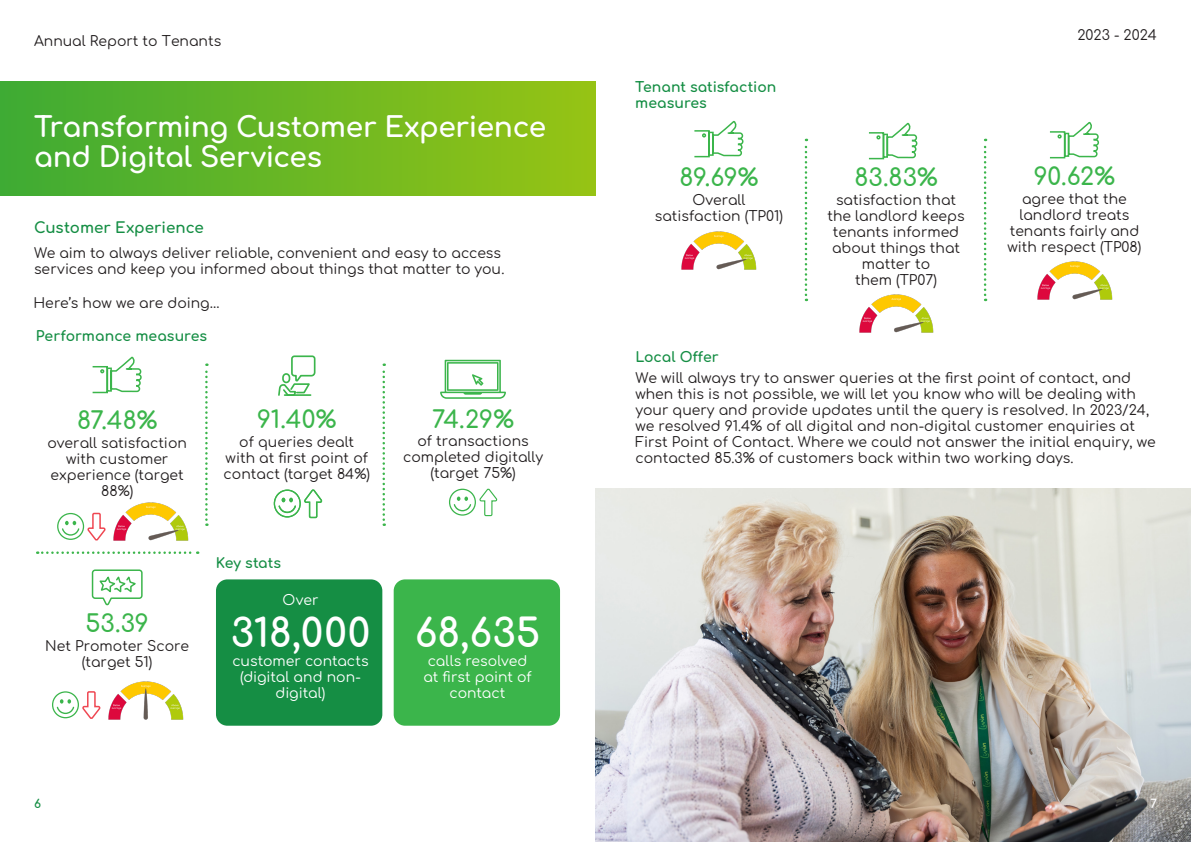
<style>
.page{position:relative;width:1191px;height:842px;background:#fff}
.page>*{position:absolute;margin:0;border:0;box-sizing:border-box;transform-origin:0 0}
.t1{font:39.1px "Comfortaa";color:#fff}
.t2{font:28px/30px "Comfortaa";letter-spacing:-.015em;color:#fff}
.t3{font:24px "Comfortaa";color:#3bb54b}
.t4{font:15px "Comfortaa";color:#158e44}
.t5{font:14px/16px "Comfortaa";color:#231f20;text-align:center}
.t6{font:14px/16px "Comfortaa";color:#fff;text-align:center}
.t7{font:14px/16px "Comfortaa";color:#158e44}
.t8{font:12px "Comfortaa";color:#158e44}
.t9{font:12px "Comfortaa";color:#fff}
</style>
<div class="page">
<div style="left:0;top:81px;width:595px;height:114px;background:linear-gradient(to right,#3eab34,#96c314)"></div>
<img style="left:595px;top:488px;width:596px;height:354px">
<div style="left:216px;top:579px;width:166px;height:147px;background:#158e44;border-radius:11px"></div>
<div style="left:394px;top:579px;width:166px;height:147px;background:#3bb54b;border-radius:11px"></div>
<svg style="left:92px;top:356px;width:50px;height:38px"></svg>
<svg style="left:449px;top:488px;width:48px;height:29px"></svg>
<svg style="left:57px;top:512px;width:49px;height:29px"></svg>
<svg style="left:52px;top:691px;width:49px;height:28px"></svg>
<svg style="left:91px;top:569px;width:52px;height:37px"></svg>
<svg style="left:274px;top:489px;width:49px;height:30px"></svg>
<svg style="left:278px;top:355px;width:38px;height:41px"></svg>
<svg style="left:694px;top:120px;width:50px;height:38px"></svg>
<svg style="left:868px;top:122px;width:50px;height:38px"></svg>
<svg style="left:1049px;top:122px;width:50px;height:37px"></svg>
<svg style="left:440px;top:360px;width:66px;height:39px"></svg>
<svg style="left:37px;top:551px;width:161px;height:3px"></svg>
<svg style="left:205px;top:363px;width:3px;height:163px"></svg>
<img style="left:113px;top:502px;width:76px;height:39px">
<img style="left:108px;top:681px;width:76px;height:39px">
<img style="left:681px;top:231px;width:76px;height:39px">
<img style="left:859px;top:294px;width:75px;height:39px">
<img style="left:1037px;top:261px;width:76px;height:39px">
<svg style="left:382px;top:363px;width:3px;height:163px"></svg>
<svg style="left:804px;top:139px;width:3px;height:162px"></svg>
<svg style="left:983px;top:139px;width:3px;height:162px"></svg>
<p class="t5" style="left:34px;top:32px;width:189px">Annual Report to Tenants</p>
<p class="t2" style="left:34px;top:108px;width:513px">Transforming Customer Experience and Digital Services</p>
<p class="t4" style="left:34px;top:214px;width:171px">Customer Experience</p>
<p class="t5" style="left:34px;top:243px;width:472px;text-align:left">We aim to always deliver reliable, convenient and easy to access services and keep you informed about things that matter to you.</p>
<p class="t5" style="left:33px;top:293px;width:188px">Here’s how we are doing…</p>
<p class="t7" style="left:36px;top:326px;width:173px">Performance measures</p>
<p class="t3" style="left:77px;top:398px;width:82px">87.48%</p>
<p class="t5" style="left:47px;top:433px;width:141px">overall satisfaction with customer experience (target<br>88%)</p>
<p class="t3" style="left:85px;top:602px;width:65px">53.39</p>
<p class="t5" style="left:45px;top:636px;width:145px">Net Promoter Score (target 51)</p>
<p class="t3" style="left:257px;top:397px;width:81px">91.40%</p>
<p class="t5" style="left:224px;top:432px;width:148px">of queries dealt with at first point of contact (target 84%)</p>
<p class="t7" style="left:216px;top:553px;width:67px">Key stats</p>
<p class="t6" style="left:283px;top:590px;width:37px">Over</p>
<p class="t1" style="left:231px;top:598px;width:141px">318,000</p>
<p class="t6" style="left:232px;top:651px;width:138px">customer contacts (digital and non&shy;digital)</p>
<p class="t3" style="left:432px;top:397px;width:84px">74.29%</p>
<p class="t5" style="left:403px;top:432px;width:141px">of transactions completed digitally (target 75%)</p>
<p class="t1" style="left:415px;top:598px;width:127px">68,635</p>
<p class="t6" style="left:423px;top:651px;width:110px">calls resolved at first point of contact</p>
<p class="t7" style="left:635px;top:77px;width:143px">Tenant satisfaction measures</p>
<p class="t3" style="left:679px;top:156px;width:81px">89.69%</p>
<p class="t5" style="left:655px;top:190px;width:130px">Overall satisfaction (TP01)</p>
<p class="t5" style="left:1077px;top:25px;width:81px">2023 - 2024</p>
<p class="t3" style="left:854px;top:156px;width:85px">83.83%</p>
<p class="t5" style="left:827px;top:190px;width:139px">satisfaction that the landlord keeps tenants informed about things that matter to<br>them (TP07)</p>
<p class="t3" style="left:1033px;top:155px;width:83px">90.62%</p>
<p class="t5" style="left:1007px;top:189px;width:135px">agree that the landlord treats tenants fairly and with respect (TP08)</p>
<p class="t7" style="left:635px;top:347px;width:85px">Local Offer</p>
<p class="t5" style="left:635px;top:368px;width:522px;text-align:left">We will always try to answer queries at the first point of contact, and when this is not possible, we will let you know who will be dealing with your query and provide updates until the query is resolved. In 2023/24, we resolved 91.4% of all digital and non-digital customer enquiries at First Point of Contact. Where we could not answer the initial enquiry, we contacted 85.3% of customers back within two working days.</p>
<p class="t8" style="left:34px;top:793px;width:8px">6</p>
<p class="t9" style="left:1150px;top:793px;width:8px">7</p>
</div>
